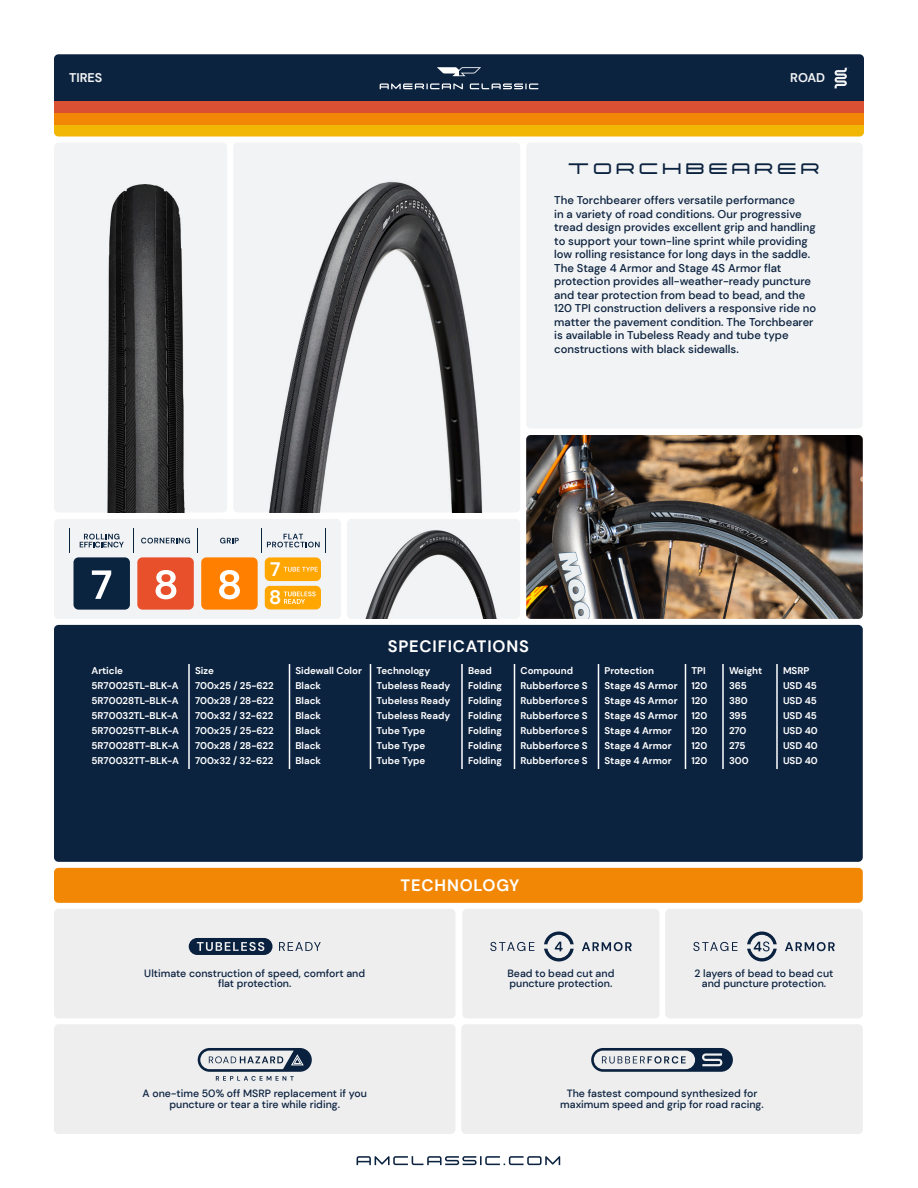
<style>
.page{position:relative;width:918px;height:1188px;background:#fff}
.page>*{position:absolute;margin:0;border:0;box-sizing:border-box;transform-origin:0 0}
.t1{font:19.5px "Suissnord";letter-spacing:.225em;color:#0c2340}
.t2{font:700 19.5px "DM Sans";color:#fff}
.t3{font:700 16.5px "DM Sans";letter-spacing:.05em;color:#fff}
.t4{font:700 12.6px "DM Sans";color:#f2f3f4}
.t5{font:500 11.25px/13.5px "DM Sans";color:#0c2340}
.t6{font:500 10.5px/10.5px "DM Sans";color:#0c2340;text-align:center}
.t7{font:700 9.75px "DM Sans";color:#fff}
</style>
<div class="page">
<div style="left:665px;top:909px;width:198px;height:109px;background:#eeeeef;border-radius:4px"></div>
<div style="left:462px;top:909px;width:198px;height:109px;background:#eeeeef;border-radius:5px"></div>
<div style="left:54px;top:625px;width:809px;height:237px;background:#0c2340;border-radius:4px"></div>
<div style="left:461px;top:1024px;width:402px;height:110px;background:#eeeeef;border-radius:4px"></div>
<div style="left:526px;top:143px;width:337px;height:286px;background:#f2f3f4;border-radius:4px"></div>
<div style="left:233px;top:143px;width:287px;height:369px;background:#f2f3f4;border-radius:4px"></div>
<div style="left:54px;top:119px;width:810px;height:18px;background:#f2b705;border-radius:4px"></div>
<div style="left:54px;top:102px;width:810px;height:11px;background:#d95032"></div>
<div style="left:54px;top:113px;width:810px;height:12px;background:#f28705"></div>
<div style="left:54px;top:143px;width:173px;height:369px;background:#f2f3f4;border-radius:4px"></div>
<div style="left:54px;top:1024px;width:402px;height:110px;background:#eeeeef;border-radius:4px"></div>
<div style="left:54px;top:909px;width:402px;height:109px;background:#eeeeef;border-radius:4px"></div>
<div style="left:54px;top:868px;width:809px;height:35px;background:#f28705;border-radius:4px"></div>
<div style="left:347px;top:519px;width:173px;height:100px;background:#f2f3f4;border-radius:4px"></div>
<div style="left:54px;top:519px;width:287px;height:100px;background:#f2f3f4;border-radius:4px"></div>
<svg style="left:279px;top:942px;width:42px;height:9px"></svg>
<svg style="left:189px;top:938px;width:84px;height:17px"></svg>
<svg style="left:198px;top:1048px;width:114px;height:33px"></svg>
<svg style="left:591px;top:1048px;width:142px;height:24px"></svg>
<img style="left:269px;top:181px;width:213px;height:331px">
<img style="left:107px;top:185px;width:77px;height:327px">
<img style="left:526px;top:435px;width:337px;height:184px">
<svg style="left:54px;top:54px;width:810px;height:48px;background:#152944"></svg>
<img style="left:365px;top:530px;width:132px;height:89px">
<svg style="left:357px;top:1156px;width:203px;height:9px"></svg>
<svg style="left:188px;top:664px;width:2px;height:105px"></svg>
<svg style="left:289px;top:664px;width:1px;height:105px"></svg>
<svg style="left:370px;top:664px;width:1px;height:105px"></svg>
<svg style="left:461px;top:664px;width:2px;height:105px"></svg>
<svg style="left:514px;top:664px;width:1px;height:105px"></svg>
<svg style="left:598px;top:664px;width:1px;height:105px"></svg>
<svg style="left:685px;top:664px;width:1px;height:105px"></svg>
<svg style="left:722px;top:664px;width:2px;height:105px"></svg>
<svg style="left:776px;top:664px;width:2px;height:105px"></svg>
<svg style="left:69px;top:528px;width:1px;height:25px"></svg>
<svg style="left:133px;top:528px;width:1px;height:25px"></svg>
<svg style="left:197px;top:528px;width:1px;height:25px"></svg>
<svg style="left:80px;top:534px;width:44px;height:13px"></svg>
<svg style="left:141px;top:538px;width:49px;height:5px"></svg>
<svg style="left:220px;top:538px;width:19px;height:5px"></svg>
<svg style="left:261px;top:528px;width:65px;height:25px"></svg>
<div style="left:74px;top:557px;width:56px;height:53px;background:#0a2440;border-radius:5px"></div>
<div style="left:137px;top:557px;width:57px;height:53px;background:#e84f2b;border-radius:5px"></div>
<div style="left:201px;top:557px;width:57px;height:53px;background:#ff8000;border-radius:5px"></div>
<svg style="left:92px;top:570px;width:19px;height:29px"></svg>
<svg style="left:156px;top:570px;width:20px;height:29px"></svg>
<svg style="left:219px;top:570px;width:21px;height:29px"></svg>
<svg style="left:490px;top:942px;width:44px;height:9px"></svg>
<svg style="left:544px;top:931px;width:30px;height:31px"></svg>
<svg style="left:582px;top:942px;width:50px;height:9px"></svg>
<svg style="left:693px;top:942px;width:44px;height:9px"></svg>
<svg style="left:747px;top:931px;width:30px;height:31px"></svg>
<svg style="left:785px;top:942px;width:50px;height:9px"></svg>
<div style="left:265px;top:557px;width:56px;height:24px;background:#ffa600;border-radius:5px"></div>
<div style="left:265px;top:586px;width:56px;height:23px;background:#ffa600;border-radius:5px"></div>
<svg style="left:284px;top:591px;width:32px;height:13px"></svg>
<svg style="left:284px;top:567px;width:34px;height:5px"></svg>
<p class="t4" style="left:69px;top:70px;width:35px">TIRES</p>
<p class="t2" style="left:270px;top:557px;width:12px">7</p>
<p class="t2" style="left:269px;top:585px;width:14px">8</p>
<p class="t4" style="left:790px;top:70px;width:37px">ROAD</p>
<p class="t1" style="left:569px;top:156px;width:253px">TORCHBEARER</p>
<p class="t5" style="left:554px;top:194px;width:264px">The Torchbearer offers versatile performance<br>in a variety of road conditions. Our progressive tread design provides excellent grip and handling to support your town-line sprint while providing low rolling resistance for long days in the saddle.<br>The Stage 4 Armor and Stage 4S Armor flat protection provides all-weather-ready puncture and tear protection from bead to bead, and the 120 TPI construction delivers a responsive ride no matter the pavement condition. The Torchbearer is available in Tubeless Ready and tube type constructions with black sidewalls.</p>
<p class="t3" style="left:388px;top:636px;width:143px">SPECIFICATIONS</p>
<p class="t7" style="left:92px;top:664px;width:33px">Article</p>
<p class="t7" style="left:195px;top:664px;width:20px">Size</p>
<p class="t7" style="left:296px;top:664px;width:68px">Sidewall Color</p>
<p class="t7" style="left:376px;top:664px;width:55px">Technology</p>
<p class="t7" style="left:468px;top:664px;width:25px">Bead</p>
<p class="t7" style="left:520px;top:664px;width:54px">Compound</p>
<p class="t7" style="left:604px;top:664px;width:51px">Protection</p>
<p class="t7" style="left:692px;top:664px;width:16px">TPI</p>
<p class="t7" style="left:729px;top:664px;width:35px">Weight</p>
<p class="t7" style="left:783px;top:664px;width:28px">MSRP</p>
<p class="t7" style="left:92px;top:679px;width:89px">5R70025TL-BLK-A</p>
<p class="t7" style="left:195px;top:679px;width:80px">700x25 / 25-622</p>
<p class="t7" style="left:296px;top:679px;width:27px">Black</p>
<p class="t7" style="left:376px;top:679px;width:75px">Tubeless Ready</p>
<p class="t7" style="left:468px;top:679px;width:35px">Folding</p>
<p class="t7" style="left:520px;top:679px;width:69px">Rubberforce S</p>
<p class="t7" style="left:604px;top:679px;width:75px">Stage 4S Armor</p>
<p class="t7" style="left:692px;top:679px;width:17px">120</p>
<p class="t7" style="left:729px;top:679px;width:19px">365</p>
<p class="t7" style="left:783px;top:679px;width:36px">USD 45</p>
<p class="t7" style="left:92px;top:694px;width:89px">5R70028TL-BLK-A</p>
<p class="t7" style="left:195px;top:694px;width:80px">700x28 / 28-622</p>
<p class="t7" style="left:296px;top:694px;width:27px">Black</p>
<p class="t7" style="left:376px;top:694px;width:75px">Tubeless Ready</p>
<p class="t7" style="left:468px;top:694px;width:35px">Folding</p>
<p class="t7" style="left:520px;top:694px;width:69px">Rubberforce S</p>
<p class="t7" style="left:604px;top:694px;width:75px">Stage 4S Armor</p>
<p class="t7" style="left:692px;top:694px;width:17px">120</p>
<p class="t7" style="left:729px;top:694px;width:20px">380</p>
<p class="t7" style="left:783px;top:694px;width:36px">USD 45</p>
<p class="t7" style="left:92px;top:709px;width:88px">5R70032TL-BLK-A</p>
<p class="t7" style="left:195px;top:709px;width:80px">700x32 / 32-622</p>
<p class="t7" style="left:296px;top:709px;width:27px">Black</p>
<p class="t7" style="left:376px;top:709px;width:75px">Tubeless Ready</p>
<p class="t7" style="left:468px;top:709px;width:35px">Folding</p>
<p class="t7" style="left:520px;top:709px;width:69px">Rubberforce S</p>
<p class="t7" style="left:604px;top:709px;width:75px">Stage 4S Armor</p>
<p class="t7" style="left:692px;top:709px;width:17px">120</p>
<p class="t7" style="left:729px;top:709px;width:19px">395</p>
<p class="t7" style="left:783px;top:709px;width:36px">USD 45</p>
<p class="t7" style="left:92px;top:724px;width:89px">5R70025TT-BLK-A</p>
<p class="t7" style="left:195px;top:724px;width:80px">700x25 / 25-622</p>
<p class="t7" style="left:296px;top:724px;width:27px">Black</p>
<p class="t7" style="left:376px;top:724px;width:50px">Tube Type</p>
<p class="t7" style="left:468px;top:724px;width:35px">Folding</p>
<p class="t7" style="left:520px;top:724px;width:69px">Rubberforce S</p>
<p class="t7" style="left:604px;top:724px;width:69px">Stage 4 Armor</p>
<p class="t7" style="left:692px;top:724px;width:17px">120</p>
<p class="t7" style="left:729px;top:724px;width:19px">270</p>
<p class="t7" style="left:783px;top:724px;width:36px">USD 40</p>
<p class="t7" style="left:92px;top:739px;width:89px">5R70028TT-BLK-A</p>
<p class="t7" style="left:195px;top:739px;width:80px">700x28 / 28-622</p>
<p class="t7" style="left:296px;top:739px;width:27px">Black</p>
<p class="t7" style="left:376px;top:739px;width:50px">Tube Type</p>
<p class="t7" style="left:468px;top:739px;width:35px">Folding</p>
<p class="t7" style="left:520px;top:739px;width:69px">Rubberforce S</p>
<p class="t7" style="left:604px;top:739px;width:69px">Stage 4 Armor</p>
<p class="t7" style="left:692px;top:739px;width:17px">120</p>
<p class="t7" style="left:729px;top:739px;width:18px">275</p>
<p class="t7" style="left:783px;top:739px;width:36px">USD 40</p>
<p class="t7" style="left:92px;top:754px;width:89px">5R70032TT-BLK-A</p>
<p class="t7" style="left:195px;top:754px;width:80px">700x32 / 32-622</p>
<p class="t7" style="left:296px;top:754px;width:27px">Black</p>
<p class="t7" style="left:376px;top:754px;width:50px">Tube Type</p>
<p class="t7" style="left:468px;top:754px;width:35px">Folding</p>
<p class="t7" style="left:520px;top:754px;width:69px">Rubberforce S</p>
<p class="t7" style="left:604px;top:754px;width:69px">Stage 4 Armor</p>
<p class="t7" style="left:692px;top:754px;width:17px">120</p>
<p class="t7" style="left:729px;top:754px;width:21px">300</p>
<p class="t7" style="left:783px;top:754px;width:36px">USD 40</p>
<p class="t6" style="left:144px;top:968px;width:222px">Ultimate construction of speed, comfort and flat protection.</p>
<p class="t3" style="left:401px;top:875px;width:120px">TECHNOLOGY</p>
<p class="t6" style="left:507px;top:968px;width:108px;text-align:left">Bead to bead cut and puncture protection.</p>
<p class="t6" style="left:695px;top:968px;width:140px">2 layers of bead to bead cut and puncture protection.</p>
<p class="t6" style="left:143px;top:1088px;width:226px">A one-time 50% off MSRP replacement if you puncture or tear a tire while riding.</p>
<p class="t6" style="left:560px;top:1088px;width:205px">The fastest compound synthesized for maximum speed and grip for road racing.</p>
</div>
